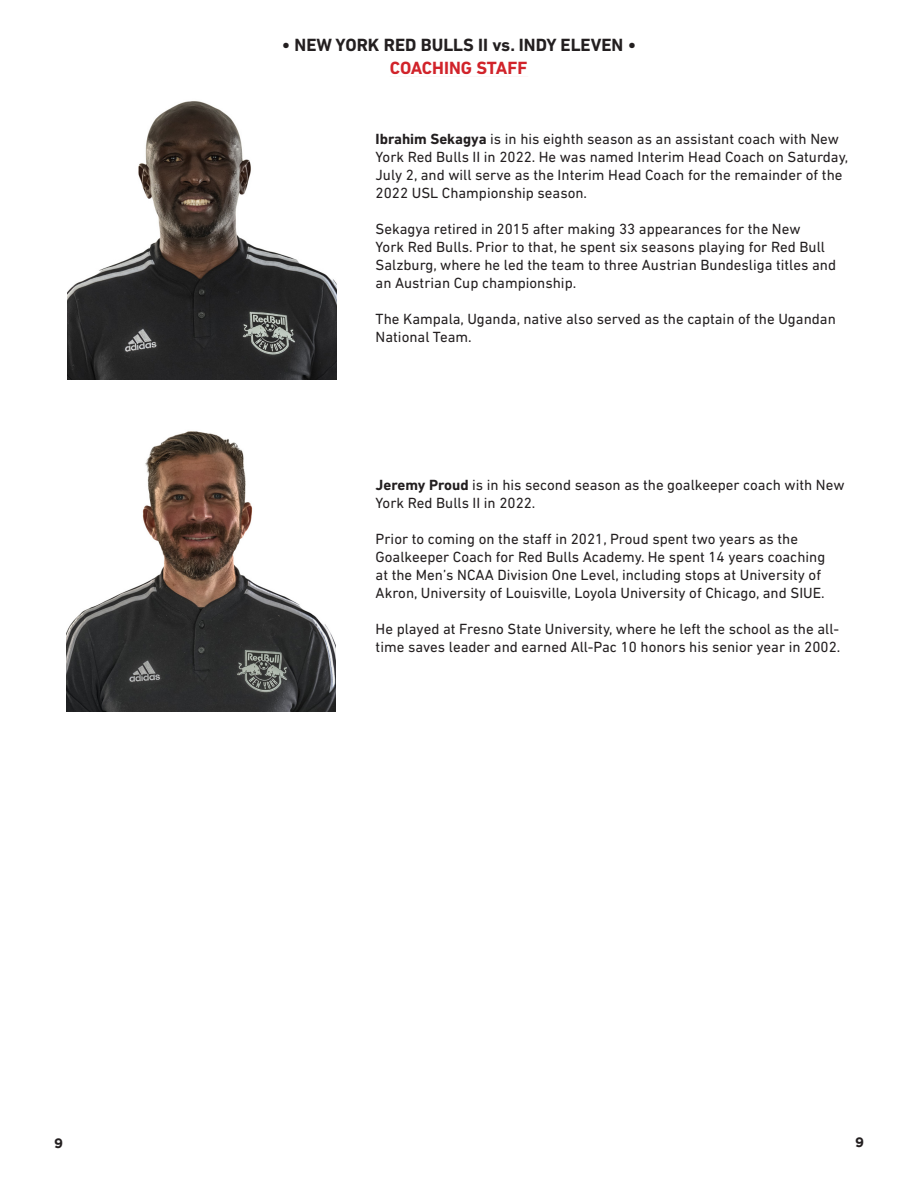
<style>
.page{position:relative;width:918px;height:1188px;background:#fff}
.page>*{position:absolute;margin:0;border:0;box-sizing:border-box;transform-origin:0 0}
.t1{font:700 18px "DIN Next LT Pro";color:#231f20}
.t2{font:700 18px "DIN Next LT Pro";color:#d1232a}
.t3{font:15px/18px "DIN Next LT Pro";color:#231f20}
.t4{font:700 13.5px "Gotham";color:#231f20}
.s1{font-weight:700}
</style>
<div class="page">
<img style="left:67px;top:431px;width:268px;height:280px">
<img style="left:68px;top:101px;width:268px;height:279px">
<p class="t1" style="left:282px;top:35px;width:356px">• NEW YORK RED BULLS II vs. INDY ELEVEN •</p>
<p class="t2" style="left:390px;top:57px;width:139px">COACHING STAFF</p>
<p class="t3" style="left:376px;top:130px;width:474px"><span class="s1">Ibrahim Sekagya</span> is in his eighth season as an assistant coach with New York Red Bulls II in 2022. He was named Interim Head Coach on Saturday, July 2, and will serve as the Interim Head Coach for the remainder of the 2022 USL Championship season.</p>
<p class="t3" style="left:376px;top:220px;width:462px">Sekagya retired in 2015 after making 33 appearances for the New<br>York Red Bulls. Prior to that, he spent six seasons playing for Red Bull Salzburg, where he led the team to three Austrian Bundesliga titles and an Austrian Cup championship.</p>
<p class="t3" style="left:376px;top:310px;width:462px">The Kampala, Uganda, native also served as the captain of the Ugandan<br>National Team.</p>
<p class="t3" style="left:376px;top:476px;width:470px"><span class="s1">Jeremy Proud</span> is in his second season as the goalkeeper coach with New<br>York Red Bulls II in 2022.</p>
<p class="t3" style="left:376px;top:530px;width:451px">Prior to coming on the staff in 2021, Proud spent two years as the Goalkeeper Coach for Red Bulls Academy. He spent 14 years coaching at the Men’s NCAA Division One Level, including stops at University of Akron, University of Louisville, Loyola University of Chicago, and SIUE.</p>
<p class="t3" style="left:376px;top:620px;width:466px">He played at Fresno State University, where he left the school as the all&shy;time saves leader and earned All-Pac 10 honors his senior year in 2002.</p>
<p class="t4" style="left:54px;top:1135px;width:10px">9</p>
<p class="t4" style="left:855px;top:1134px;width:10px">9</p>
</div>
